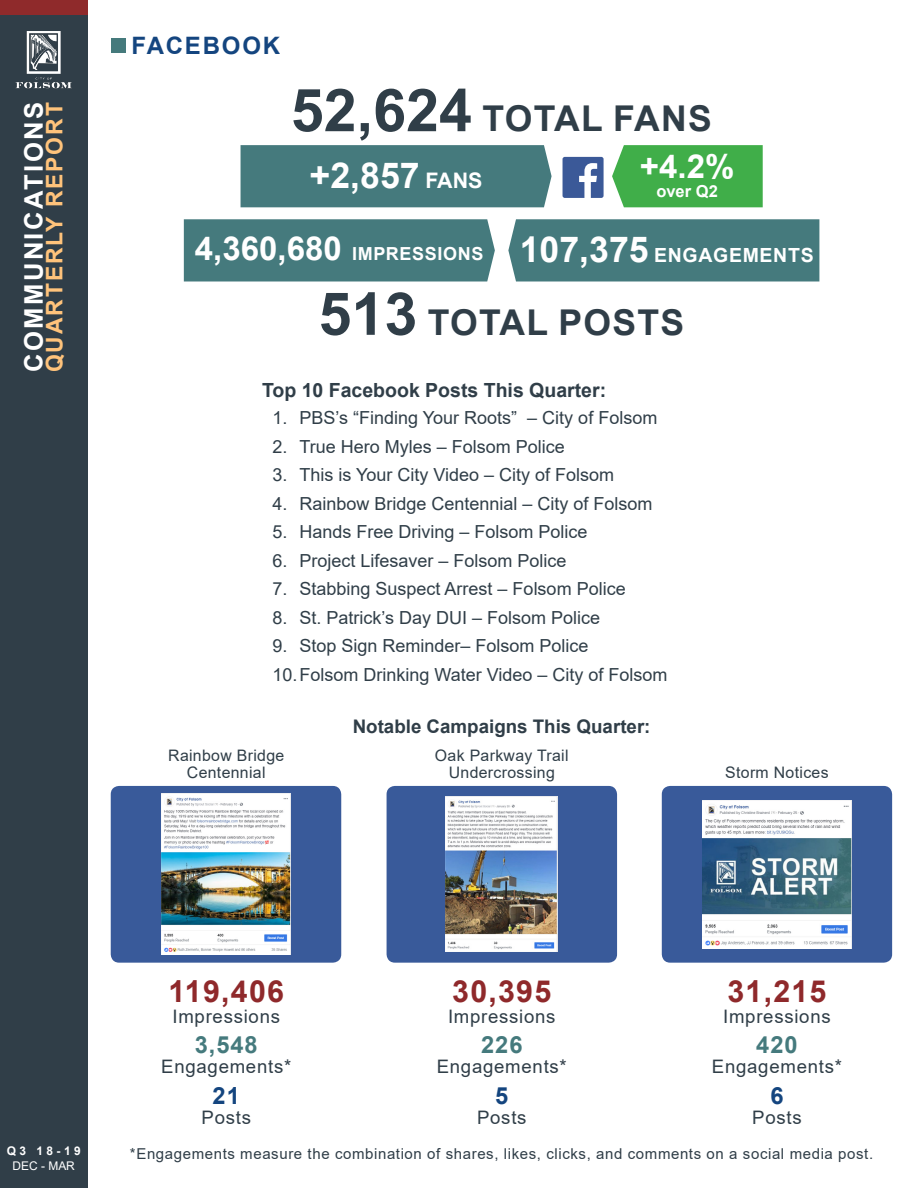
<style>
.page{position:relative;width:918px;height:1188px;background:#fff}
.page>*{position:absolute;margin:0;border:0;box-sizing:border-box;transform-origin:0 0}
.t1{font:700 35.7px "Arial";color:#fff}
.t2{font:700 35.55px "Arial";letter-spacing:.035em;color:#303e48}
.t3{font:700 33px "Arial";color:#fff}
.t4{font:700 30.45px "Arial";letter-spacing:.04em;color:#8f292b}
.t5{font:700 25.65px "Arial";letter-spacing:.095em;color:#fff}
.t6{font:700 24px "Arial";letter-spacing:.075em;color:#14457f}
.t7{font:700 23.7px "Arial";letter-spacing:.04em;color:#457a7d}
.t8{font:700 23.7px "Arial";color:#14457f}
.t9{font:700 22.95px "Arial";letter-spacing:.085em;color:#ffc37b}
.t10{font:700 19.5px "Arial";color:#303e48}
.t11{font:700 19.5px "Arial";letter-spacing:.035em;color:#fff}
.t12{font:700 18.75px "Arial";color:#303e48}
.t13{font:18.6px "Arial";letter-spacing:.04em;color:#303e48}
.t14{font:18px "Arial";color:#303e48}
.t15{font:700 18px "Arial";letter-spacing:.035em;color:#fff}
.t16{font:700 16.5px "Arial";color:#fff}
.t17{font:15.9px/17.2px "Arial";letter-spacing:.02em;color:#303e48;text-align:center}
.t18{font:15px "Arial";letter-spacing:.04em;color:#303e48}
.t19{font:700 12px "Arial";letter-spacing:.29em;color:#fff}
.t20{font:12px "Arial";color:#fff}
.s1{font-size:59.25px}
.s2{font-size:21.45px}
.s3{font-size:33px}
.s4{font-size:35.7px}
</style>
<div class="page">
<div style="left:0;top:0;width:87px;height:1188px;background:#303e48"></div>
<img style="left:16px;top:31px;width:55px;height:57px">
<div style="left:0;top:0;width:87px;height:15px;background:#8f2a2b"></div>
<div style="left:112px;top:38px;width:14px;height:14px;background:#457a7c"></div>
<div style="left:184px;top:219px;width:311px;height:62px;background:#457a7d"></div>
<div style="left:508px;top:219px;width:311px;height:62px;background:#457a7d"></div>
<div style="left:241px;top:145px;width:311px;height:62px;background:#457a7d"></div>
<div style="left:612px;top:145px;width:151px;height:62px;background:#40ae49"></div>
<svg style="left:563px;top:157px;width:41px;height:41px"></svg>
<div style="left:387px;top:786px;width:230px;height:177px;background:#395a9a;border-radius:8px"></div>
<img style="left:446px;top:797px;width:112px;height:155px">
<div style="left:111px;top:786px;width:230px;height:177px;background:#395a9a;border-radius:8px"></div>
<img style="left:162px;top:794px;width:129px;height:161px">
<div style="left:662px;top:786px;width:230px;height:177px;background:#395a9a;border-radius:8px"></div>
<img style="left:703px;top:800px;width:148px;height:148px">
<h3 class="t5" style="left:16px;top:372px;width:272px;rotate:-90deg">COMMUNICATIONS</h3>
<p class="t9" style="left:38px;top:372px;width:271px;rotate:-90deg">QUARTERLY REPORT</p>
<p class="t6" style="left:132px;top:28px;width:150px">FACEBOOK</p>
<p class="t2" style="left:291px;top:94px;width:423px"><span class="s1">52,624</span> TOTAL FANS</p>
<p class="t1" style="left:310px;top:150px;width:174px">+2,857 <span class="s2">FANS</span></p>
<p class="t3" style="left:640px;top:143px;width:96px">+4.2%</p>
<p class="t16" style="left:656px;top:180px;width:63px">over Q2</p>
<p class="t15" style="left:195px;top:241px;width:290px"><span class="s3">4,360,680</span> IMPRESSIONS</p>
<p class="t11" style="left:520px;top:241px;width:295px"><span class="s4">107,375</span> ENGAGEMENTS</p>
<p class="t2" style="left:319px;top:297px;width:367px"><span class="s1">513</span> TOTAL POSTS</p>
<p class="t10" style="left:262px;top:376px;width:346px">Top 10 Facebook Posts This Quarter:</p>
<p class="t14" style="left:273px;top:405px;width:386px">1. PBS’s “Finding Your Roots” – City of Folsom</p>
<p class="t14" style="left:273px;top:434px;width:294px">2. True Hero Myles – Folsom Police</p>
<p class="t14" style="left:273px;top:462px;width:343px">3. This is Your City Video – City of Folsom</p>
<p class="t14" style="left:273px;top:491px;width:382px">4. Rainbow Bridge Centennial – City of Folsom</p>
<p class="t14" style="left:273px;top:519px;width:317px">5. Hands Free Driving – Folsom Police</p>
<p class="t14" style="left:273px;top:548px;width:296px">6. Project Lifesaver – Folsom Police</p>
<p class="t14" style="left:273px;top:576px;width:355px">7. Stabbing Suspect Arrest – Folsom Police</p>
<p class="t14" style="left:273px;top:605px;width:329px">8. St. Patrick’s Day DUI – Folsom Police</p>
<p class="t14" style="left:273px;top:633px;width:318px">9. Stop Sign Reminder– Folsom Police</p>
<p class="t14" style="left:273px;top:662px;width:397px">10.Folsom Drinking Water Video – City of Folsom</p>
<p class="t17" style="left:168px;top:747px;width:118px">Rainbow Bridge<br>Centennial</p>
<p class="t12" style="left:353px;top:713px;width:299px">Notable Campaigns This Quarter:</p>
<p class="t17" style="left:435px;top:747px;width:135px">Oak Parkway Trail<br>Undercrossing</p>
<p class="t17" style="left:725px;top:764px;width:105px">Storm Notices</p>
<p class="t19" style="left:7px;top:1143px;width:76px">Q3 18-19</p>
<p class="t20" style="left:13px;top:1157px;width:64px">DEC - MAR</p>
<p class="t19" style="left:24px;top:1156px;width:68px">Q4 2018</p>
<p class="t4" style="left:169px;top:970px;width:117px">119,406</p>
<p class="t13" style="left:172px;top:1003px;width:109px">Impressions</p>
<p class="t7" style="left:195px;top:1028px;width:64px">3,548</p>
<p class="t13" style="left:161px;top:1054px;width:132px">Engagements*</p>
<p class="t8" style="left:213px;top:1079px;width:29px">21</p>
<p class="t13" style="left:202px;top:1105px;width:51px">Posts</p>
<p class="t4" style="left:452px;top:970px;width:101px">30,395</p>
<p class="t13" style="left:448px;top:1003px;width:109px">Impressions</p>
<p class="t7" style="left:481px;top:1028px;width:43px">226</p>
<p class="t13" style="left:437px;top:1054px;width:132px">Engagements*</p>
<p class="t8" style="left:495px;top:1079px;width:15px">5</p>
<p class="t13" style="left:477px;top:1105px;width:51px">Posts</p>
<p class="t4" style="left:727px;top:970px;width:101px">31,215</p>
<p class="t13" style="left:723px;top:1003px;width:109px">Impressions</p>
<p class="t7" style="left:756px;top:1028px;width:43px">420</p>
<p class="t13" style="left:712px;top:1054px;width:132px">Engagements*</p>
<p class="t8" style="left:770px;top:1079px;width:15px">6</p>
<p class="t13" style="left:752px;top:1105px;width:51px">Posts</p>
<p class="t18" style="left:130px;top:1144px;width:745px">*Engagements measure the combination of shares, likes, clicks, and comments on a social media post.</p>
</div>
